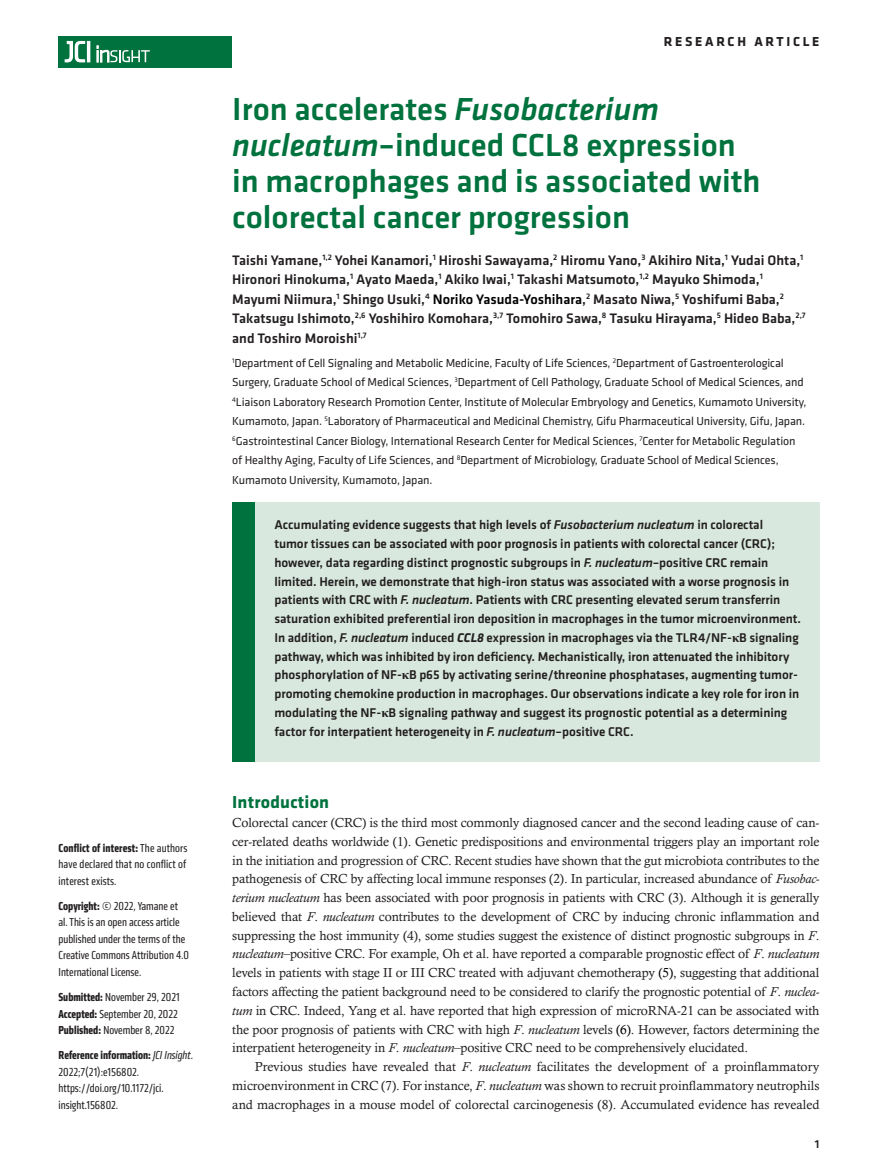
<style>
.page{position:relative;width:878px;height:1175px;background:#fff}
.page>*{position:absolute;margin:0;border:0;box-sizing:border-box;transform-origin:0 0}
.Head_level_1{font:500 33px/36px "Klavika Basic";color:#00723e}
.Head_level_2{font:700 18px "Klavika";letter-spacing:.01em;color:#00723e}
.Authors{font:500 14.25px/19.5px "Klavika Basic";color:#231f20}
.t1{font:700 13.5px "Klavika Basic";letter-spacing:.2em;color:#231f20}
.Normal_first{font:13.2px/18.8px "Calisto MT Std";letter-spacing:-.01em;color:#231f20;text-align:justify}
.Abstract_standfirst{font:500 13.2px/18.8px "Klavika Basic";letter-spacing:-.005em;color:#231f20}
.Affiliations{font:12px/19.5px "Klavika";letter-spacing:-.01em;color:#231f20}
.Info_box{font:condensed 12px/16.5px "Klavika";color:#231f20}
.t2{font:500 12px "Klavika Basic";color:#231f20}
.s1{font-weight:700}
.s2{font-style:italic}
.s3{color:#000}
.s4{font-weight:700;font-style:italic}
.s5{font-family:"Times New Roman";font-weight:700}
</style>
<div class="page">
<div style="left:59px;top:36px;width:173px;height:31px;background:#00723e"></div>
<hr style="left:87px;top:41px;width:3px;height:21px;background:#fff">
<svg style="left:64px;top:41px;width:21px;height:22px"></svg>
<svg style="left:97px;top:46px;width:53px;height:16px"></svg>
<div style="left:232px;top:502px;width:587px;height:259px;background:#d8e8df"></div>
<div style="left:232px;top:502px;width:22px;height:259px;background:#00723e"></div>
<p class="Info_box" style="left:59px;top:839px;width:130px;text-align:justify"><span class="s1">Conflict of interest:</span> The authors have declared that no conflict of interest exists.</p>
<p class="Info_box" style="left:59px;top:897px;width:132px"><span class="s1">Copyright:</span> © 2022, Yamane et al. This is an open access article published under the terms of the<br>Creative Commons Attribution 4.0<br>International License.</p>
<p class="Info_box" style="left:59px;top:988px;width:123px"><span class="s1">Submitted:</span> November 29, 2021<br><span class="s1">Accepted:</span> September 20, 2022<br><span class="s1">Published:</span> November 8, 2022</p>
<p class="Info_box" style="left:59px;top:1046px;width:136px"><span class="s1">Reference information:</span> <span class="s2">JCI Insight</span>.<br>2022;7(21):e156802. https://doi.org/10.1172/jci. insight.156802.</p>
<p class="t1" style="left:663px;top:32px;width:157px">RESEARCH ARTICLE</p>
<p class="Head_level_1" style="left:232px;top:91px;width:529px">Iron accelerates <span class="s2">Fusobacterium nucleatum</span>–induced CCL8 expression in macrophages and is associated with colorectal cancer progression</p>
<p class="Authors" style="left:232px;top:250px;width:575px">Taishi Yamane,<sup>1,2</sup> Yohei Kanamori,<sup>1</sup> Hiroshi Sawayama,<sup>2</sup> Hiromu Yano,<sup>3</sup> Akihiro Nita,<sup>1</sup> Yudai Ohta,<sup>1<br></sup>Hironori Hinokuma,<sup>1</sup> Ayato Maeda,<sup>1</sup> Akiko Iwai,<sup>1</sup> Takashi Matsumoto,<sup>1,2</sup> Mayuko Shimoda,<sup>1<br></sup>Mayumi Niimura,<sup>1</sup> Shingo Usuki,<sup>4</sup> <span class="s3">Noriko Yasuda-Yoshihara</span>,<sup>2</sup> Masato Niwa,<sup>5</sup> Yoshifumi Baba,<sup>2<br></sup>Takatsugu Ishimoto,<sup>2,6</sup> Yoshihiro Komohara,<sup>3,7</sup> Tomohiro Sawa,<sup>8</sup> Tasuku Hirayama,<sup>5</sup> Hideo Baba,<sup>2,7 </sup>and Toshiro Moroishi<sup>1,7</sup></p>
<p class="Affiliations" style="left:232px;top:352px;width:576px"><sup>1</sup>Department of Cell Signaling and Metabolic Medicine, Faculty of Life Sciences, <sup>2</sup>Department of Gastroenterological Surgery, Graduate School of Medical Sciences, <sup>3</sup>Department of Cell Pathology, Graduate School of Medical Sciences, and <sup>4</sup>Liaison Laboratory Research Promotion Center, Institute of Molecular Embryology and Genetics, Kumamoto University, Kumamoto, Japan. <sup>5</sup>Laboratory of Pharmaceutical and Medicinal Chemistry, Gifu Pharmaceutical University, Gifu, Japan.<br><sup>6</sup>Gastrointestinal Cancer Biology, International Research Center for Medical Sciences, <sup>7</sup>Center for Metabolic Regulation of Healthy Aging, Faculty of Life Sciences, and <sup>8</sup>Department of Microbiology, Graduate School of Medical Sciences, Kumamoto University, Kumamoto, Japan.</p>
<p class="Abstract_standfirst" style="left:274px;top:515px;width:528px">Accumulating evidence suggests that high levels of <span class="s2">Fusobacterium nucleatum</span> in colorectal<br>tumor tissues can be associated with poor prognosis in patients with colorectal cancer (CRC); however, data regarding distinct prognostic subgroups in <span class="s2">F. nucleatum</span>–positive CRC remain limited. Herein, we demonstrate that high-iron status was associated with a worse prognosis in patients with CRC with <span class="s2">F. nucleatum</span>. Patients with CRC presenting elevated serum transferrin saturation exhibited preferential iron deposition in macrophages in the tumor microenvironment.<br>In addition, <span class="s2">F. nucleatum</span> induced <span class="s4">CCL8</span> expression in macrophages via the TLR4/NF-<span class="s5">κ</span>B signaling pathway, which was inhibited by iron deficiency. Mechanistically, iron attenuated the inhibitory phosphorylation of NF-<span class="s5">κ</span>B p65 by activating serine/threonine phosphatases, augmenting tumor&shy;promoting chemokine production in macrophages. Our observations indicate a key role for iron in modulating the NF-<span class="s5">κ</span>B signaling pathway and suggest its prognostic potential as a determining factor for interpatient heterogeneity in <span class="s2">F. nucleatum</span>–positive CRC.</p>
<p class="Head_level_2" style="left:232px;top:789px;width:98px">Introduction</p>
<p class="Normal_first" style="left:232px;top:813px;width:588px">Colorectal cancer (CRC) is the third most commonly diagnosed cancer and the second leading cause of can&shy;cer-related deaths worldwide (1). Genetic predispositions and environmental triggers play an important role in the initiation and progression of CRC. Recent studies have shown that the gut microbiota contributes to the pathogenesis of CRC by affecting local immune responses (2). In particular, increased abundance of <span class="s2">Fusobac&shy;terium nucleatum</span> has been associated with poor prognosis in patients with CRC (3). Although it is generally believed that <span class="s2">F</span>. <span class="s2">nucleatum</span> contributes to the development of CRC by inducing chronic inflammation and suppressing the host immunity (4), some studies suggest the existence of distinct prognostic subgroups in <span class="s2">F</span>. <span class="s2">nucleatum</span>–positive CRC. For example, Oh et al. have reported a comparable prognostic effect of <span class="s2">F</span>. <span class="s2">nucleatum </span>levels in patients with stage II or III CRC treated with adjuvant chemotherapy <span class="s3">(5)</span>, suggesting that additional factors affecting the patient background need to be considered to clarify the prognostic potential of <span class="s2">F</span>. <span class="s2">nuclea&shy;tum</span> in CRC. Indeed, Yang et al. have reported that high expression of microRNA-21 can be associated with the poor prognosis of patients with CRC with high <span class="s2">F</span>. <span class="s2">nucleatum</span> levels <span class="s3">(6)</span>. However, factors determining the interpatient heterogeneity in <span class="s2">F</span>. <span class="s2">nucleatum</span>–positive CRC need to be comprehensively elucidated.</p>
<p class="Normal_first" style="left:232px;top:1057px;width:588px;text-indent:22px">Previous studies have revealed that <span class="s2">F</span>. <span class="s2">nucleatum</span> facilitates the development of a proinflammatory microenvironment in CRC (7). For instance, <span class="s2">F</span>. <span class="s2">nucleatum</span> was shown to recruit proinflammatory neutrophils and macrophages in a mouse model of colorectal carcinogenesis (8). Accumulated evidence has revealed</p>
<p class="t2" style="left:814px;top:1135px;width:6px">1</p>
</div>
